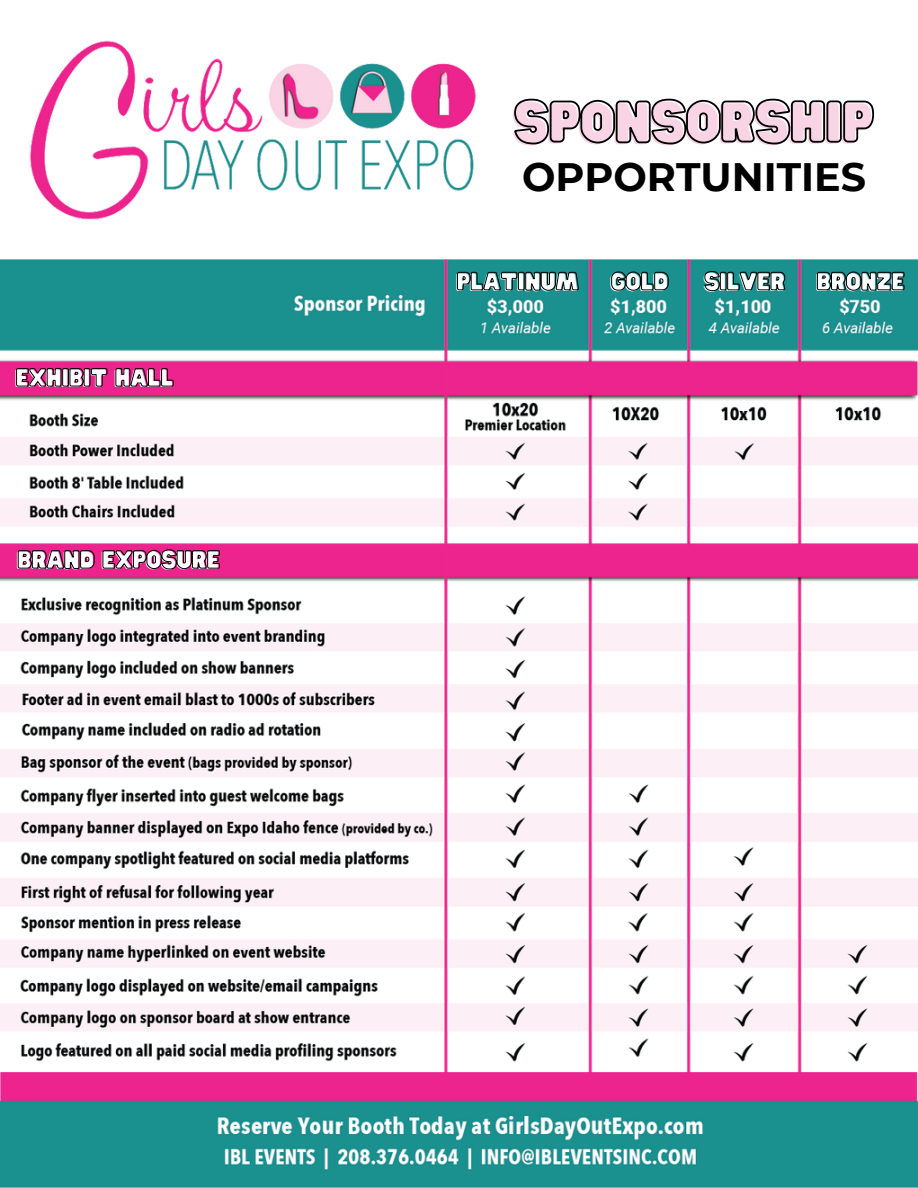
<style>
.page{position:relative;width:918px;height:1188px;background:#fff}
.page>*{position:absolute;margin:0;border:0;box-sizing:border-box;transform-origin:0 0}
.t1{font:50.4px "Hitand Run";color:#f8d4e4}
.t2{font:700 39.6px "Montserrat";color:#000}
.t3{font:21.9px "Hitand Run";color:#fff}
</style>
<div class="page">
<img style="left:0;top:40px;width:918px;height:1148px">
<svg style="left:513px;top:98px;width:362px;height:48px"></svg>
<svg style="left:456px;top:270px;width:123px;height:28px;background:#157877"></svg>
<svg style="left:611px;top:271px;width:58px;height:20px"></svg>
<svg style="left:704px;top:269px;width:82px;height:23px;background:#14706f"></svg>
<svg style="left:817px;top:271px;width:88px;height:20px;background:#136a69"></svg>
<svg style="left:16px;top:368px;width:158px;height:19px;background:#b31a6b"></svg>
<svg style="left:17px;top:549px;width:203px;height:21px;background:#b61a6d"></svg>
<p class="t3" style="left:15px;top:366px;width:160px">EXHIBIT HALL</p>
<p class="t3" style="left:17px;top:548px;width:204px">BRAND EXPOSURE</p>
<p class="t1" style="left:512px;top:96px;width:361px">SPONSORSHIP</p>
<p class="t2" style="left:522px;top:152px;width:346px">OPPORTUNITIES</p>
<p class="t3" style="left:456px;top:270px;width:124px">PLATINUM</p>
<p class="t3" style="left:610px;top:270px;width:59px">GOLD</p>
<p class="t3" style="left:703px;top:270px;width:83px">SILVER</p>
<p class="t3" style="left:816px;top:270px;width:90px">BRONZE</p>
</div>
